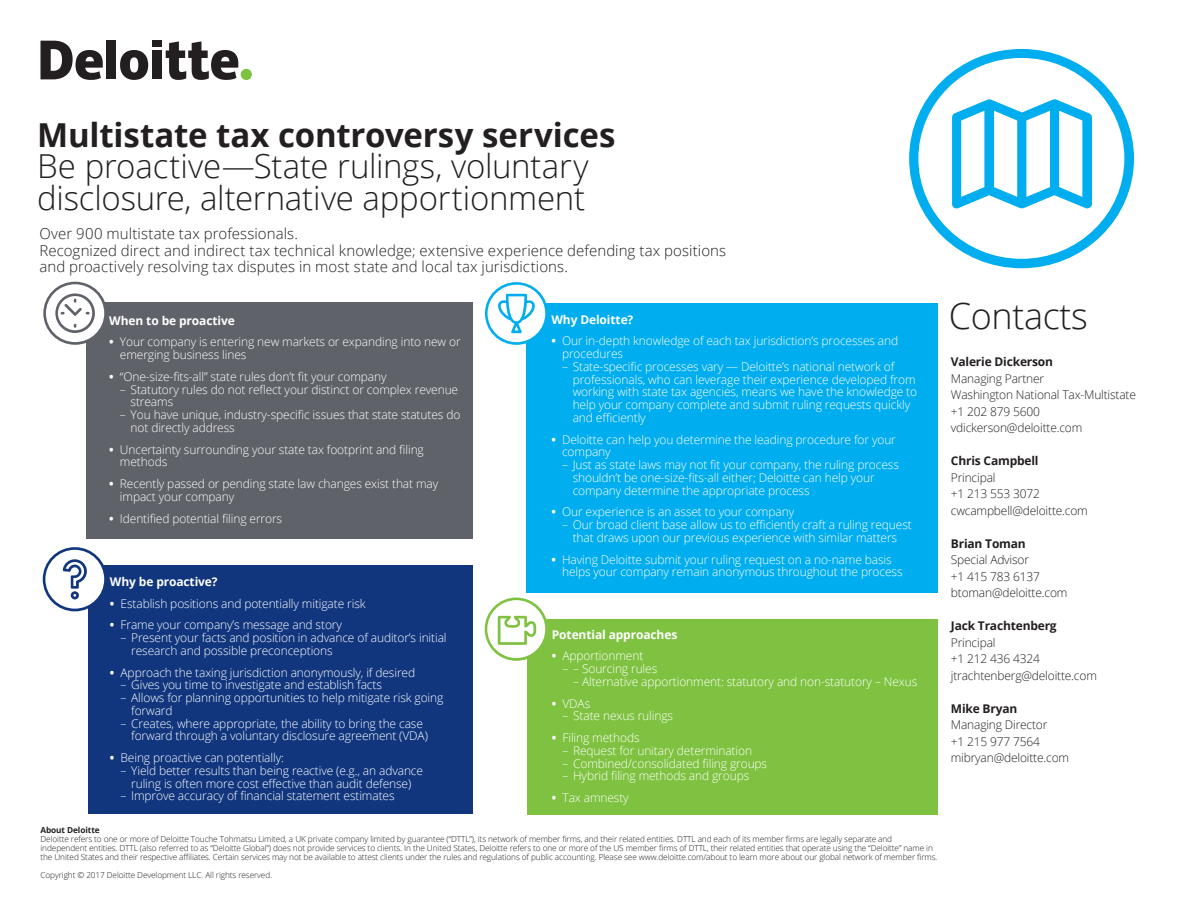
<style>
.page{position:relative;width:1188px;height:918px;background:#fff}
.page>*{position:absolute;margin:0;border:0;box-sizing:border-box;transform-origin:0 0}
.Story_heading_light{font:300 36px "Open Sans";letter-spacing:-.01em;color:#231f20}
.Cover_subheading_lig{font:300 33px/31.5px "Open Sans";letter-spacing:-.005em;color:#231f20}
.Cover_subheading_lig-2{font:700 33px "Open Sans";letter-spacing:-.005em;color:#231f20}
.Body_copy__12_16pt{font:300 15px/16.5px "Open Sans";letter-spacing:.005em;color:#231f20}
.t1{font:300 12px/12.8px "Open Sans";letter-spacing:-.01em;color:#fff}
.Body_copy__8_5_12pt{font:300 12px "Open Sans";letter-spacing:-.015em;color:#231f20}
.Subhead_A__8_5_12pt{font:700 12px "Open Sans";letter-spacing:-.01em;color:#fff}
.Subhead_B__8_5_12pt{font:300 12px/16.5px "Open Sans";letter-spacing:-.015em;color:#231f20}
.Subhead_B__8_5_12pt-2{font:700 12px "Open Sans";letter-spacing:-.015em;color:#231f20}
.Disclaimers__7_9_5pt{font:300 8.25px/9px "Open Sans";letter-spacing:-.01em;color:#231f20}
.Disclaimers__7_9_5pt-2{font:700 8.25px "Open Sans";letter-spacing:-.01em;color:#231f20}
.s1{font-weight:700}
</style>
<div class="page">
<div style="left:241px;top:69px;width:11px;height:11px;background:#7fc241;border-radius:50%"></div>
<div style="left:107px;top:40px;width:9px;height:39px;background:#231f20"></div>
<svg style="left:120px;top:50px;width:28px;height:30px"></svg>
<div style="left:152px;top:51px;width:10px;height:28px;background:#231f20"></div>
<div style="left:152px;top:40px;width:10px;height:7px;background:#231f20"></div>
<svg style="left:166px;top:41px;width:72px;height:39px"></svg>
<svg style="left:41px;top:41px;width:62px;height:39px"></svg>
<div style="left:86px;top:303px;width:386px;height:236px;background:#5f6369"></div>
<div style="left:526px;top:303px;width:411px;height:290px;background:#00aeef"></div>
<div style="left:527px;top:619px;width:410px;height:196px;background:#7fc241"></div>
<div style="left:88px;top:565px;width:384px;height:249px;background:#11367e"></div>
<svg style="left:485px;top:282px;width:61px;height:63px"></svg>
<svg style="left:909px;top:49px;width:225px;height:219px"></svg>
<svg style="left:43px;top:282px;width:64px;height:63px"></svg>
<svg style="left:43px;top:547px;width:62px;height:64px"></svg>
<svg style="left:485px;top:598px;width:63px;height:63px"></svg>
<p class="Cover_subheading_lig-2" style="left:37px;top:112px;width:580px">Multistate tax controversy services</p>
<p class="Cover_subheading_lig" style="left:37px;top:150px;width:553px">Be proactive—State rulings, voluntary disclosure, alternative apportionment</p>
<p class="Body_copy__12_16pt" style="left:39px;top:225px;width:688px">Over 900 multistate tax professionals.<br>Recognized direct and indirect tax technical knowledge; extensive experience defending tax positions and proactively resolving tax disputes in most state and local tax jurisdictions.</p>
<p class="Subhead_A__8_5_12pt" style="left:109px;top:312px;width:127px">When to be proactive</p>
<p class="t1" style="left:120px;top:335px;width:342px;text-indent:-11px"><span class="s1">•</span> Your company is entering new markets or expanding into new or emerging business lines</p>
<p class="t1" style="left:109px;top:370px;width:279px"><span class="s1">•</span> “One-size-fits-all” state rules don’t fit your company</p>
<p class="t1" style="left:131px;top:383px;width:329px;text-indent:-11px">– Statutory rules do not reflect your distinct or complex revenue streams</p>
<p class="t1" style="left:131px;top:408px;width:331px;text-indent:-11px">– You have unique, industry-specific issues that state statutes do not directly address</p>
<p class="t1" style="left:120px;top:443px;width:305px;text-indent:-11px"><span class="s1">•</span> Uncertainty surrounding your state tax footprint and filing methods</p>
<p class="t1" style="left:120px;top:477px;width:320px;text-indent:-11px"><span class="s1">•</span> Recently passed or pending state law changes exist that may impact your company</p>
<p class="t1" style="left:109px;top:512px;width:174px"><span class="s1">•</span> Identified potential filing errors</p>
<p class="Subhead_A__8_5_12pt" style="left:110px;top:573px;width:109px">Why be proactive?</p>
<p class="t1" style="left:110px;top:597px;width:257px"><span class="s1">•</span> Establish positions and potentially mitigate risk</p>
<p class="t1" style="left:110px;top:618px;width:234px"><span class="s1">•</span> Frame your company’s message and story</p>
<p class="t1" style="left:131px;top:631px;width:317px;text-indent:-11px">– Present your facts and position in advance of auditor’s initial research and possible preconceptions</p>
<p class="t1" style="left:110px;top:666px;width:307px"><span class="s1">•</span> Approach the taxing jurisdiction anonymously, if desired</p>
<p class="t1" style="left:121px;top:678px;width:263px">– Gives you time to investigate and establish facts</p>
<p class="t1" style="left:131px;top:691px;width:314px;text-indent:-11px">– Allows for planning opportunities to help mitigate risk going forward</p>
<p class="t1" style="left:131px;top:717px;width:298px;text-indent:-11px">– Creates, where appropriate, the ability to bring the case forward through a voluntary disclosure agreement (VDA)</p>
<p class="t1" style="left:110px;top:751px;width:176px"><span class="s1">•</span> Being proactive can potentially:</p>
<p class="t1" style="left:121px;top:764px;width:304px;text-align:center">– Yield better results than being reactive (e.g., an advance ruling is often more cost effective than audit defense)</p>
<p class="t1" style="left:121px;top:789px;width:276px">– Improve accuracy of financial statement estimates</p>
<p class="Subhead_A__8_5_12pt" style="left:551px;top:311px;width:83px">Why Deloitte?</p>
<p class="t1" style="left:562px;top:334px;width:338px;text-indent:-11px"><span class="s1">•</span> Our in-depth knowledge of each tax jurisdiction’s processes and procedures</p>
<p class="t1" style="left:573px;top:360px;width:346px;text-indent:-11px">– State-specific processes vary — Deloitte’s national network of professionals, who can leverage their experience developed from working with state tax agencies, means we have the knowledge to help your company complete and submit ruling requests quickly and efficiently</p>
<p class="t1" style="left:562px;top:433px;width:335px;text-indent:-11px"><span class="s1">•</span> Deloitte can help you determine the leading procedure for your company</p>
<p class="t1" style="left:573px;top:458px;width:328px;text-indent:-11px">– Just as state laws may not fit your company, the ruling process shouldn’t be one-size-fits-all either; Deloitte can help your company determine the appropriate process</p>
<p class="t1" style="left:551px;top:505px;width:244px"><span class="s1">•</span> Our experience is an asset to your company</p>
<p class="t1" style="left:562px;top:518px;width:351px;text-align:center">– Our broad client base allow us to efficiently craft a ruling request that draws upon our previous experience with similar matters</p>
<p class="t1" style="left:562px;top:553px;width:342px;text-indent:-11px"><span class="s1">•</span> Having Deloitte submit your ruling request on a no-name basis helps your company remain anonymous throughout the process</p>
<p class="Subhead_A__8_5_12pt" style="left:552px;top:626px;width:127px">Potential approaches</p>
<p class="t1" style="left:552px;top:649px;width:93px"><span class="s1">•</span> Apportionment</p>
<p class="t1" style="left:563px;top:662px;width:96px">– – Sourcing rules</p>
<p class="t1" style="left:573px;top:675px;width:346px">– Alternative apportionment: statutory and non-statutory – Nexus</p>
<p class="t1" style="left:552px;top:697px;width:40px"><span class="s1">•</span> VDAs</p>
<p class="t1" style="left:563px;top:709px;width:112px">– State nexus rulings</p>
<p class="t1" style="left:552px;top:731px;width:89px"><span class="s1">•</span> Filing methods</p>
<p class="t1" style="left:563px;top:744px;width:191px">– Request for unitary determination</p>
<p class="t1" style="left:563px;top:757px;width:206px">– Combined/consolidated filing groups</p>
<p class="t1" style="left:563px;top:769px;width:188px">– Hybrid filing methods and groups</p>
<p class="t1" style="left:552px;top:791px;width:78px"><span class="s1">•</span> Tax amnesty</p>
<p class="Disclaimers__7_9_5pt-2" style="left:40px;top:824px;width:61px">About Deloitte</p>
<p class="Disclaimers__7_9_5pt" style="left:40px;top:834px;width:899px">Deloitte refers to one or more of Deloitte Touche Tohmatsu Limited, a UK private company limited by guarantee (“DTTL”), its network of member firms, and their related entities. DTTL and each of its member firms are legally separate and independent entities. DTTL (also referred to as “Deloitte Global”) does not provide services to clients. In the United States, Deloitte refers to one or more of the US member firms of DTTL, their related entities that operate using the “Deloitte” name in the United States and their respective affiliates. Certain services may not be available to attest clients under the rules and regulations of public accounting. Please see www.deloitte.com/about to learn more about our global network of member firms.</p>
<p class="Disclaimers__7_9_5pt" style="left:40px;top:870px;width:233px">Copyright © 2017 Deloitte Development LLC. All rights reserved.</p>
<p class="Story_heading_light" style="left:949px;top:291px;width:141px">Contacts</p>
<p class="Subhead_B__8_5_12pt" style="left:951px;top:353px;width:187px"><span class="s1">Valerie Dickerson<br></span>Managing Partner<br>Washington National Tax-Multistate</p>
<p class="Body_copy__8_5_12pt" style="left:951px;top:403px;width:91px">+1 202 879 5600</p>
<p class="Body_copy__8_5_12pt" style="left:951px;top:419px;width:133px">vdickerson@deloitte.com</p>
<p class="Subhead_B__8_5_12pt-2" style="left:951px;top:452px;width:89px">Chris Campbell</p>
<p class="Body_copy__8_5_12pt" style="left:951px;top:469px;width:46px">Principal</p>
<p class="Body_copy__8_5_12pt" style="left:951px;top:485px;width:91px">+1 213 553 3072</p>
<p class="Body_copy__8_5_12pt" style="left:951px;top:502px;width:138px">cwcampbell@deloitte.com</p>
<p class="Subhead_B__8_5_12pt-2" style="left:951px;top:535px;width:76px">Brian Toman</p>
<p class="Body_copy__8_5_12pt" style="left:951px;top:551px;width:80px">Special Advisor</p>
<p class="Body_copy__8_5_12pt" style="left:951px;top:568px;width:91px">+1 415 783 6137</p>
<p class="Body_copy__8_5_12pt" style="left:951px;top:584px;width:118px">btoman@deloitte.com</p>
<p class="Subhead_B__8_5_12pt-2" style="left:951px;top:617px;width:107px">Jack Trachtenberg</p>
<p class="Body_copy__8_5_12pt" style="left:951px;top:634px;width:46px">Principal</p>
<p class="Body_copy__8_5_12pt" style="left:951px;top:650px;width:91px">+1 212 436 4324</p>
<p class="Body_copy__8_5_12pt" style="left:951px;top:667px;width:148px">jtrachtenberg@deloitte.com</p>
<p class="Subhead_B__8_5_12pt-2" style="left:951px;top:700px;width:68px">Mike Bryan</p>
<p class="Body_copy__8_5_12pt" style="left:951px;top:716px;width:98px">Managing Director</p>
<p class="Body_copy__8_5_12pt" style="left:951px;top:733px;width:91px">+1 215 977 7564</p>
<p class="Body_copy__8_5_12pt" style="left:951px;top:749px;width:120px">mibryan@deloitte.com</p>
</div>
